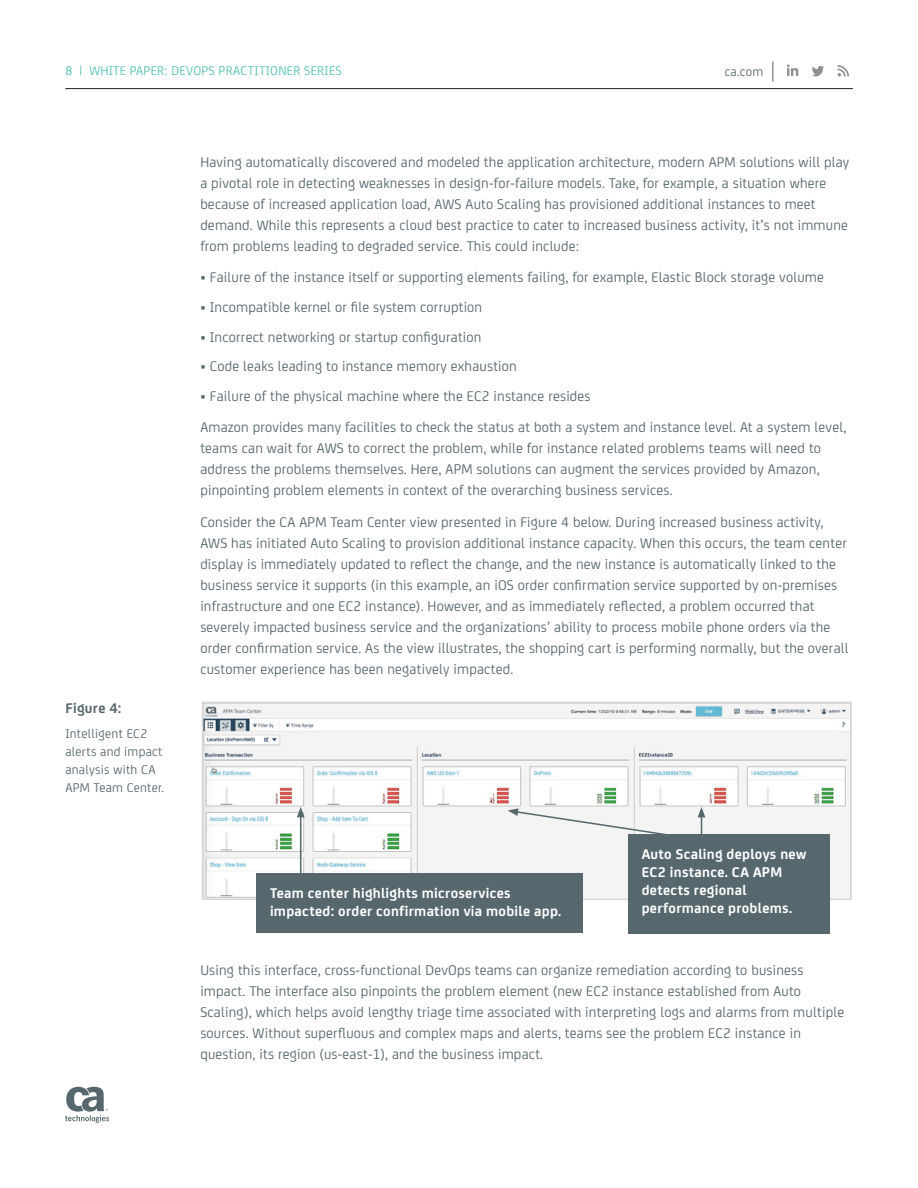
<style>
.page{position:relative;width:918px;height:1188px;background:#fff}
.page>*{position:absolute;margin:0;border:0;box-sizing:border-box;transform-origin:0 0}
.Body_Copy_10_14{font:15px/21px "CA Sans";letter-spacing:.015em;color:#57676e}
.Attribution_head{font:700 15px/18px "CA Sans";letter-spacing:.02em;color:#fff}
.figure_subhead{font:700 15px "CA Sans";letter-spacing:.02em;color:#57676e}
.Figure_body{font:13.5px/18px "CA Sans";letter-spacing:.02em;color:#57676e}
.t1{font:13.5px "CA Sans";letter-spacing:.02em;color:#56c1b4}
</style>
<div class="page">
<hr style="left:65px;top:88px;width:788px;height:1px;background:#231f20">
<svg style="left:773px;top:61px;width:1px;height:21px"></svg>
<svg style="left:787px;top:64px;width:11px;height:12px"></svg>
<svg style="left:838px;top:65px;width:11px;height:11px"></svg>
<svg style="left:812px;top:66px;width:12px;height:10px"></svg>
<svg style="left:65px;top:1087px;width:44px;height:36px"></svg>
<svg style="left:205px;top:705px;width:644px;height:192px"></svg>
<div style="left:202px;top:702px;width:650px;height:198px;border:2px solid #d8d8d7"></div>
<div style="left:256px;top:873px;width:327px;height:60px;background:#57676e"></div>
<div style="left:628px;top:834px;width:202px;height:99px;background:#57676e"></div>
<hr style="left:300px;top:815px;width:1px;height:58px;background:#57676e">
<svg style="left:297px;top:807px;width:8px;height:10px"></svg>
<svg style="left:508px;top:807px;width:197px;height:35px"></svg>
<p class="t1" style="left:65px;top:61px;width:278px">8 | WHITE PAPER: DEVOPS PRACTITIONER SERIES</p>
<p class="Figure_body" style="left:725px;top:61px;width:40px">ca.com</p>
<p class="figure_subhead" style="left:65px;top:697px;width:58px">Figure 4:</p>
<p class="Figure_body" style="left:65px;top:723px;width:100px">Intelligent EC2 alerts and impact analysis with CA<br>APM Team Center.</p>
<p class="Body_Copy_10_14" style="left:200px;top:150px;width:651px">Having automatically discovered and modeled the application architecture, modern APM solutions will play a pivotal role in detecting weaknesses in design-for-failure models. Take, for example, a situation where because of increased application load, AWS Auto Scaling has provisioned additional instances to meet demand. While this represents a cloud best practice to cater to increased business activity, it’s not immune from problems leading to degraded service. This could include:</p>
<p class="Body_Copy_10_14" style="left:200px;top:266px;width:625px">• Failure of the instance itself or supporting elements failing, for example, Elastic Block storage volume</p>
<p class="Body_Copy_10_14" style="left:200px;top:296px;width:283px">• Incompatible kernel or file system corruption</p>
<p class="Body_Copy_10_14" style="left:200px;top:325px;width:283px">• Incorrect networking or startup configuration</p>
<p class="Body_Copy_10_14" style="left:200px;top:355px;width:318px">• Code leaks leading to instance memory exhaustion</p>
<p class="Body_Copy_10_14" style="left:200px;top:384px;width:392px">• Failure of the physical machine where the EC2 instance resides</p>
<p class="Body_Copy_10_14" style="left:200px;top:416px;width:648px">Amazon provides many facilities to check the status at both a system and instance level. At a system level, teams can wait for AWS to correct the problem, while for instance related problems teams will need to address the problems themselves. Here, APM solutions can augment the services provided by Amazon, pinpointing problem elements in context of the overarching business services.</p>
<p class="Body_Copy_10_14" style="left:200px;top:510px;width:650px">Consider the CA APM Team Center view presented in Figure 4 below. During increased business activity, AWS has initiated Auto Scaling to provision additional instance capacity. When this occurs, the team center display is immediately updated to reflect the change, and the new instance is automatically linked to the business service it supports (in this example, an iOS order confirmation service supported by on-premises infrastructure and one EC2 instance). However, and as immediately reflected, a problem occurred that severely impacted business service and the organizations’ ability to process mobile phone orders via the order confirmation service. As the view illustrates, the shopping cart is performing normally, but the overall customer experience has been negatively impacted.</p>
<p class="Attribution_head" style="left:270px;top:883px;width:293px">Team center highlights microservices impacted: order confirmation via mobile app.</p>
<p class="Attribution_head" style="left:642px;top:844px;width:166px">Auto Scaling deploys new<br>EC2 instance. CA APM detects regional performance problems.</p>
<p class="Body_Copy_10_14" style="left:200px;top:959px;width:645px">Using this interface, cross-functional DevOps teams can organize remediation according to business impact. The interface also pinpoints the problem element (new EC2 instance established from Auto Scaling), which helps avoid lengthy triage time associated with interpreting logs and alarms from multiple sources. Without superfluous and complex maps and alerts, teams see the problem EC2 instance in question, its region (us-east-1), and the business impact.</p>
</div>
